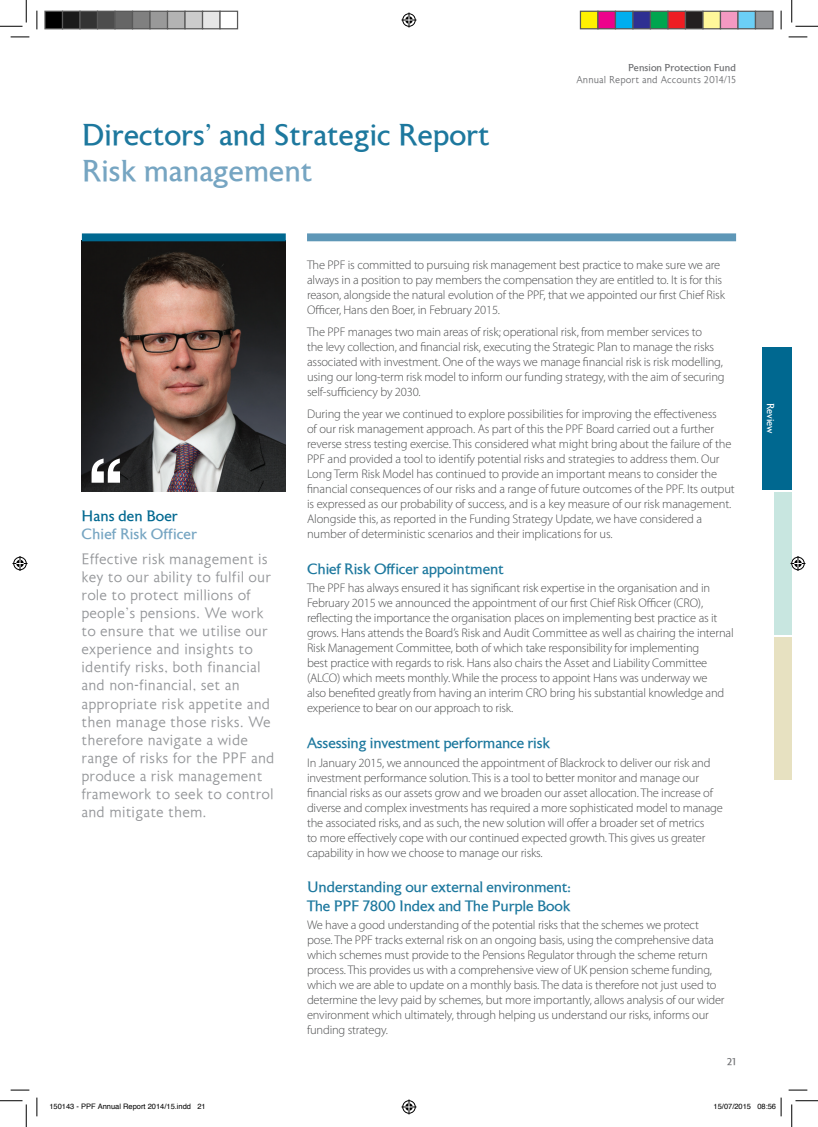
<style>
.page{position:relative;width:818px;height:1127px;background:#fff}
.page>*{position:absolute;margin:0;border:0;box-sizing:border-box;transform-origin:0 0}
.t1{font:30px "Astoria Roman";color:#1d789e}
.t2{font:30px "Astoria Roman";color:#76a5c2}
.t3{font:300 15px/18px "Astoria";color:#939598}
.t4{font:15px/18px "Astoria Roman";letter-spacing:-.015em;color:#1d789e}
.t5{font:15px "Astoria Roman";color:#76a5c2}
.t6{font:15px "Astoria Roman";color:#006890}
.t7{font:300 12.5px/15px "Myriad Pro";letter-spacing:-.015em;color:#4b4c4d}
.t8{font:300 10px "Astoria";color:#6c6d70}
.t9{font:10px "Astoria Roman";color:#6c6d70}
.t10{font:10px "Astoria Roman";color:#fff}
.t11{font:7.5px "Helvetica";color:#000}
</style>
<div class="page">
<div style="left:762px;top:346px;width:30px;height:143px;background:#006890"></div>
<div style="left:774px;top:492px;width:18px;height:142px;background:#c8e6e0"></div>
<div style="left:774px;top:637px;width:18px;height:143px;background:#e7e1c1"></div>
<img style="left:82px;top:241px;width:204px;height:250px">
<div style="left:307px;top:233px;width:429px;height:8px;background:#5e97b7"></div>
<div style="left:82px;top:233px;width:204px;height:8px;background:#006890"></div>
<svg style="left:92px;top:458px;width:28px;height:24px"></svg>
<svg style="left:11px;top:36px;width:18px;height:2px"></svg>
<svg style="left:788px;top:36px;width:19px;height:2px"></svg>
<svg style="left:11px;top:1089px;width:18px;height:1px"></svg>
<svg style="left:788px;top:1089px;width:19px;height:1px"></svg>
<svg style="left:36px;top:11px;width:2px;height:18px"></svg>
<svg style="left:36px;top:1097px;width:2px;height:18px"></svg>
<svg style="left:780px;top:11px;width:2px;height:18px"></svg>
<svg style="left:0;top:0;width:27px;height:27px"></svg>
<svg style="left:0;top:1100px;width:27px;height:26px"></svg>
<svg style="left:791px;top:0;width:27px;height:27px"></svg>
<svg style="left:791px;top:1100px;width:27px;height:26px"></svg>
<svg style="left:401px;top:13px;width:15px;height:15px"></svg>
<svg style="left:401px;top:1099px;width:15px;height:15px"></svg>
<svg style="left:13px;top:556px;width:15px;height:15px"></svg>
<svg style="left:790px;top:556px;width:15px;height:15px"></svg>
<div style="left:45px;top:11px;width:18px;height:18px;background:#000"></div>
<div style="left:44px;top:11px;width:19px;height:18px;border:1px solid #595959"></div>
<div style="left:63px;top:11px;width:17px;height:18px;background:#1a1a1a"></div>
<div style="left:62px;top:11px;width:19px;height:18px;border:1px solid #595959"></div>
<div style="left:80px;top:11px;width:18px;height:18px;background:#333"></div>
<div style="left:79px;top:11px;width:19px;height:18px;border:1px solid #595959"></div>
<div style="left:98px;top:11px;width:17px;height:18px;background:#4d4d4d"></div>
<div style="left:97px;top:11px;width:19px;height:18px;border:1px solid #595959"></div>
<div style="left:115px;top:11px;width:18px;height:18px;background:#666"></div>
<div style="left:114px;top:11px;width:19px;height:18px;border:1px solid #595959"></div>
<div style="left:133px;top:11px;width:17px;height:18px;background:#808080"></div>
<div style="left:132px;top:11px;width:19px;height:18px;border:1px solid #595959"></div>
<div style="left:150px;top:11px;width:18px;height:18px;background:#999"></div>
<div style="left:149px;top:11px;width:19px;height:18px;border:1px solid #595959"></div>
<div style="left:168px;top:11px;width:17px;height:18px;background:#b3b3b3"></div>
<div style="left:167px;top:11px;width:19px;height:18px;border:1px solid #595959"></div>
<div style="left:185px;top:11px;width:18px;height:18px;background:#ccc"></div>
<div style="left:184px;top:11px;width:19px;height:18px;border:1px solid #595959"></div>
<div style="left:203px;top:11px;width:17px;height:18px;background:#e6e6e6"></div>
<div style="left:202px;top:11px;width:19px;height:18px;border:1px solid #595959"></div>
<div style="left:219px;top:11px;width:19px;height:18px;border:1px solid #595959"></div>
<div style="left:580px;top:11px;width:18px;height:18px;background:#fff101"></div>
<div style="left:580px;top:11px;width:18px;height:18px;border:1px solid #595959"></div>
<div style="left:598px;top:11px;width:17px;height:18px;background:#ed028c"></div>
<div style="left:597px;top:11px;width:19px;height:18px;border:1px solid #595959"></div>
<div style="left:615px;top:11px;width:18px;height:18px;background:#00aeef"></div>
<div style="left:615px;top:11px;width:18px;height:18px;border:1px solid #595959"></div>
<div style="left:633px;top:11px;width:17px;height:18px;background:#2e3092"></div>
<div style="left:632px;top:11px;width:19px;height:18px;border:1px solid #595959"></div>
<div style="left:650px;top:11px;width:18px;height:18px;background:#00a54f"></div>
<div style="left:650px;top:11px;width:18px;height:18px;border:1px solid #595959"></div>
<div style="left:668px;top:11px;width:17px;height:18px;background:#ee1d23"></div>
<div style="left:667px;top:11px;width:19px;height:18px;border:1px solid #595959"></div>
<div style="left:685px;top:11px;width:18px;height:18px;background:#231f20"></div>
<div style="left:685px;top:11px;width:18px;height:18px;border:1px solid #595959"></div>
<div style="left:703px;top:11px;width:17px;height:18px;background:#fff79a"></div>
<div style="left:702px;top:11px;width:19px;height:18px;border:1px solid #595959"></div>
<div style="left:720px;top:11px;width:18px;height:18px;background:#f499c2"></div>
<div style="left:720px;top:11px;width:18px;height:18px;border:1px solid #595959"></div>
<div style="left:738px;top:11px;width:17px;height:18px;background:#6bcff6"></div>
<div style="left:737px;top:11px;width:19px;height:18px;border:1px solid #595959"></div>
<div style="left:755px;top:11px;width:18px;height:18px;background:#939598"></div>
<div style="left:755px;top:11px;width:18px;height:18px;border:1px solid #595959"></div>
<svg style="left:780px;top:1097px;width:2px;height:18px"></svg>
<h1 class="t1" style="left:82px;top:119px;width:409px">Directors’ and Strategic Report</h1>
<h1 class="t2" style="left:82px;top:155px;width:232px">Risk management</h1>
<p class="t9" style="left:628px;top:63px;width:109px">Pension Protection Fund</p>
<p class="t8" style="left:576px;top:75px;width:161px">Annual Report and Accounts 2014/15</p>
<p class="t6" style="left:82px;top:508px;width:98px">Hans den Boer</p>
<p class="t5" style="left:82px;top:526px;width:117px">Chief Risk Officer</p>
<p class="t3" style="left:82px;top:550px;width:195px">Effective risk management is key to our ability to fulfil our role to protect millions of people’s pensions. We work to ensure that we utilise our experience and insights to identify risks, both financial and non-financial, set an appropriate risk appetite and then manage those risks. We therefore navigate a wide range of risks for the PPF and produce a risk management framework to seek to control and mitigate them.</p>
<p class="t7" style="left:307px;top:257px;width:419px">The PPF is committed to pursuing risk management best practice to make sure we are always in a position to pay members the compensation they are entitled to. It is for this reason, alongside the natural evolution of the PPF, that we appointed our first Chief Risk Officer, Hans den Boer, in February 2015.</p>
<p class="t7" style="left:307px;top:324px;width:419px">The PPF manages two main areas of risk; operational risk, from member services to<br>the levy collection, and financial risk, executing the Strategic Plan to manage the risks associated with investment. One of the ways we manage financial risk is risk modelling, using our long-term risk model to inform our funding strategy, with the aim of securing self-sufficiency by 2030.</p>
<p class="t7" style="left:307px;top:406px;width:429px">During the year we continued to explore possibilities for improving the effectiveness<br>of our risk management approach. As part of this the PPF Board carried out a further reverse stress testing exercise. This considered what might bring about the failure of the PPF and provided a tool to identify potential risks and strategies to address them. Our Long Term Risk Model has continued to provide an important means to consider the financial consequences of our risks and a range of future outcomes of the PPF. Its output is expressed as our probability of success, and is a key measure of our risk management.<br>Alongside this, as reported in the Funding Strategy Update, we have considered a number of deterministic scenarios and their implications for us.</p>
<p class="t4" style="left:307px;top:560px;width:198px">Chief Risk Officer appointment</p>
<p class="t7" style="left:307px;top:580px;width:428px">The PPF has always ensured it has significant risk expertise in the organisation and in February 2015 we announced the appointment of our first Chief Risk Officer (CRO), reflecting the importance the organisation places on implementing best practice as it grows. Hans attends the Board’s Risk and Audit Committee as well as chairing the internal Risk Management Committee, both of which take responsibility for implementing<br>best practice with regards to risk. Hans also chairs the Asset and Liability Committee (ALCO) which meets monthly. While the process to appoint Hans was underway we<br>also benefited greatly from having an interim CRO bring his substantial knowledge and experience to bear on our approach to risk.</p>
<p class="t4" style="left:307px;top:734px;width:245px">Assessing investment performance risk</p>
<p class="t7" style="left:307px;top:754px;width:417px">In January 2015, we announced the appointment of Blackrock to deliver our risk and investment performance solution. This is a tool to better monitor and manage our financial risks as our assets grow and we broaden our asset allocation. The increase of diverse and complex investments has required a more sophisticated model to manage the associated risks, and as such, the new solution will offer a broader set of metrics<br>to more effectively cope with our continued expected growth. This gives us greater capability in how we choose to manage our risks.</p>
<p class="t4" style="left:307px;top:878px;width:265px">Understanding our external environment:<br>The PPF 7800 Index and The Purple Book</p>
<p class="t7" style="left:307px;top:917px;width:419px">We have a good understanding of the potential risks that the schemes we protect pose. The PPF tracks external risk on an ongoing basis, using the comprehensive data which schemes must provide to the Pensions Regulator through the scheme return process. This provides us with a comprehensive view of UK pension scheme funding, which we are able to update on a monthly basis. The data is therefore not just used to determine the levy paid by schemes, but more importantly, allows analysis of our wider environment which ultimately, through helping us understand our risks, informs our funding strategy.</p>
<p class="t9" style="left:727px;top:1056px;width:11px">21</p>
<p class="t10" style="left:776px;top:402px;width:33px;rotate:90deg">Review</p>
<p class="t11" style="left:49px;top:1100px;width:158px">150143 - PPF Annual Report 2014/15.indd 21</p>
<p class="t11" style="left:713px;top:1100px;width:64px">15/07/2015 08:56</p>
</div>
